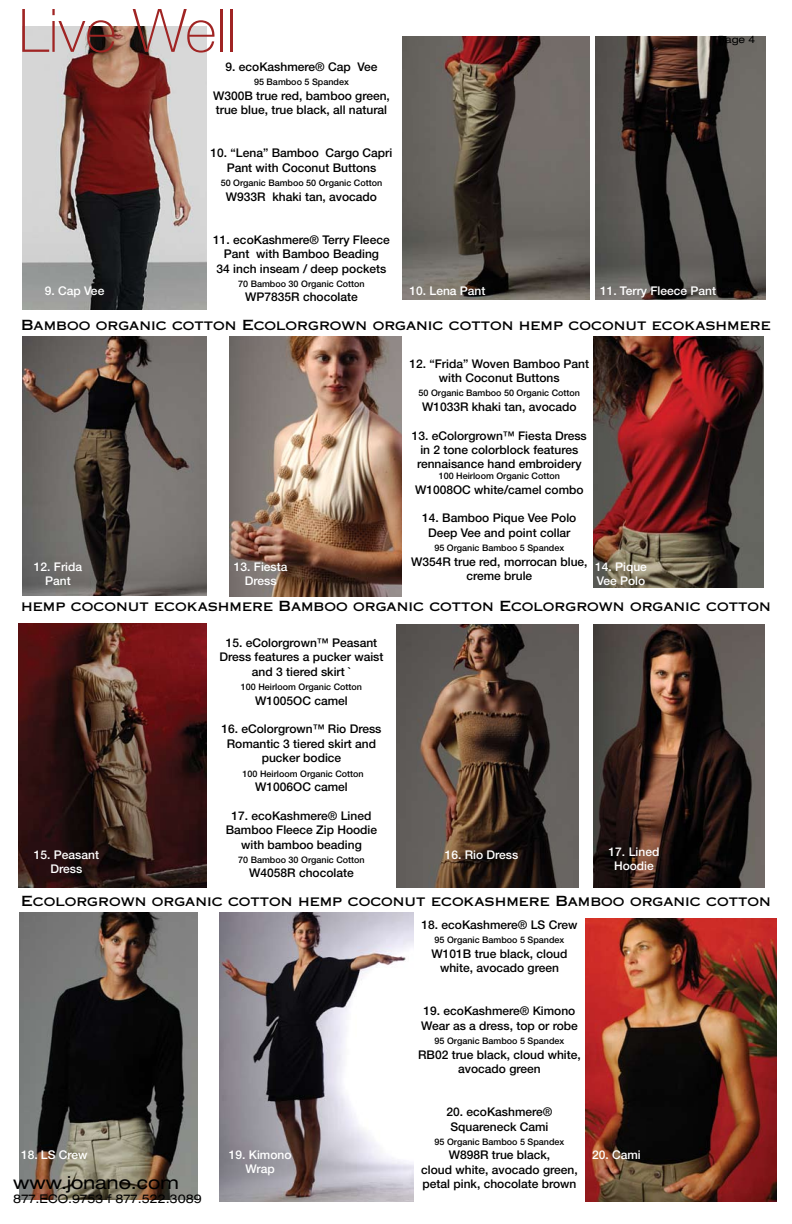
<style>
.page{position:relative;width:792px;height:1224px;background:#fff}
.page>*{position:absolute;margin:0;border:0;box-sizing:border-box;transform-origin:0 0}
.t1{font:100 60px "Helvetica Neue LT Std";color:#a02423}
.t2{font:expanded 18px "Helvetica Neue LT Std";color:#000}
.t3{font:14px "Copperplate Thirty One AB";color:#000}
.t4{font:500 12px/14.4px "Helvetica Neue LT Std";color:#000;text-align:center}
.t5{font:500 12px/14.4px "Helvetica Neue LT Std";color:#fff;text-align:center}
.t6{font:expanded 12px "Helvetica Neue LT Std";color:#000}
.t7{font:expanded 10px "Helvetica Neue LT Std";color:#000}
.t8{font:500 9px "Helvetica Neue LT Std";color:#000}
</style>
<div class="page">
<img style="left:596px;top:36px;width:170px;height:264px">
<img style="left:18px;top:623px;width:189px;height:265px">
<img style="left:219px;top:912px;width:195px;height:290px">
<img style="left:22px;top:26px;width:185px;height:284px">
<img style="left:20px;top:912px;width:178px;height:288px">
<img style="left:402px;top:36px;width:188px;height:264px">
<img style="left:585px;top:918px;width:191px;height:283px">
<img style="left:594px;top:336px;width:170px;height:252px">
<img style="left:230px;top:336px;width:172px;height:260px">
<img style="left:22px;top:336px;width:185px;height:260px">
<img style="left:396px;top:624px;width:183px;height:264px">
<img style="left:594px;top:624px;width:171px;height:264px">
<h1 class="t1" style="left:18px;top:-4px;width:220px">Live Well</h1>
<p class="t7" style="left:718px;top:34px;width:39px">Page 4</p>
<p class="t4" style="left:226px;top:59px;width:153px">9. ecoKashmere® Cap Vee</p>
<p class="t8" style="left:254px;top:77px;width:96px">95 Bamboo 5 Spandex</p>
<p class="t4" style="left:213px;top:88px;width:178px;text-align:left">W300B true red, bamboo green, true blue, true black, all natural</p>
<p class="t4" style="left:211px;top:146px;width:183px">10. “Lena” Bamboo Cargo Capri<br>Pant with Coconut Buttons</p>
<p class="t8" style="left:221px;top:178px;width:163px">50 Organic Bamboo 50 Organic Cotton</p>
<p class="t4" style="left:226px;top:189px;width:153px">W933R khaki tan, avocado</p>
<p class="t4" style="left:213px;top:232px;width:178px">11. ecoKashmere® Terry Fleece<br>Pant with Bamboo Beading<br>34 inch inseam / deep pockets</p>
<p class="t8" style="left:238px;top:278px;width:128px">70 Bamboo 30 Organic Cotton</p>
<p class="t4" style="left:245px;top:290px;width:114px">WP7835R chocolate</p>
<p class="t5" style="left:45px;top:283px;width:61px">9. Cap Vee</p>
<p class="t5" style="left:409px;top:283px;width:78px">10. Lena Pant</p>
<p class="t5" style="left:600px;top:283px;width:118px">11. Terry Fleece Pant</p>
<p class="t3" style="left:21px;top:317px;width:751px">Bamboo organic cotton Ecolorgrown organic cotton hemp coconut ecokashmere</p>
<p class="t4" style="left:410px;top:356px;width:181px">12. “Frida” Woven Bamboo Pant with Coconut Buttons</p>
<p class="t8" style="left:419px;top:388px;width:163px">50 Organic Bamboo 50 Organic Cotton</p>
<p class="t4" style="left:422px;top:399px;width:156px">W1033R khaki tan, avocado</p>
<p class="t4" style="left:412px;top:428px;width:177px">13. eColorgrown™ Fiesta Dress in 2 tone colorblock features rennaisance hand embroidery</p>
<p class="t8" style="left:439px;top:471px;width:123px">100 Heirloom Organic Cotton</p>
<p class="t4" style="left:415px;top:482px;width:170px">W1008OC white/camel combo</p>
<p class="t4" style="left:422px;top:511px;width:156px">14. Bamboo Pique Vee Polo<br>Deep Vee and point collar</p>
<p class="t8" style="left:434px;top:543px;width:131px">95 Organic Bamboo 5 Spandex</p>
<p class="t4" style="left:411px;top:554px;width:178px">W354R true red, morrocan blue, creme brule</p>
<p class="t5" style="left:34px;top:559px;width:50px">12. Frida<br>Pant</p>
<p class="t5" style="left:234px;top:559px;width:55px">13. Fiesta<br>Dress</p>
<p class="t5" style="left:595px;top:559px;width:53px;text-align:left">14. Pique<br>Vee Polo</p>
<p class="t3" style="left:21px;top:598px;width:751px">hemp coconut ecokashmere Bamboo organic cotton Ecolorgrown organic cotton</p>
<p class="t4" style="left:219px;top:635px;width:166px">15. eColorgrown™ Peasant<br>Dress features a pucker waist and 3 tiered skirt `</p>
<p class="t8" style="left:241px;top:682px;width:123px">100 Heirloom Organic Cotton</p>
<p class="t4" style="left:255px;top:693px;width:94px">W1005OC camel</p>
<p class="t4" style="left:222px;top:722px;width:161px">16. eColorgrown™ Rio Dress<br>Romantic 3 tiered skirt and pucker bodice</p>
<p class="t8" style="left:243px;top:768px;width:123px">100 Heirloom Organic Cotton</p>
<p class="t4" style="left:255px;top:779px;width:94px">W1006OC camel</p>
<p class="t4" style="left:226px;top:808px;width:153px">17. ecoKashmere® Lined<br>Bamboo Fleece Zip Hoodie with bamboo beading</p>
<p class="t8" style="left:238px;top:854px;width:128px">70 Bamboo 30 Organic Cotton</p>
<p class="t4" style="left:249px;top:866px;width:106px">W4058R chocolate</p>
<p class="t5" style="left:34px;top:847px;width:67px">15. Peasant<br>Dress</p>
<p class="t5" style="left:445px;top:847px;width:75px">16. Rio Dress</p>
<p class="t5" style="left:609px;top:844px;width:52px">17. Lined<br>Hoodie</p>
<p class="t3" style="left:21px;top:893px;width:751px">Ecolorgrown organic cotton hemp coconut ecokashmere Bamboo organic cotton</p>
<p class="t4" style="left:422px;top:917px;width:157px">18. ecoKashmere® LS Crew</p>
<p class="t8" style="left:435px;top:935px;width:131px">95 Organic Bamboo 5 Spandex</p>
<p class="t4" style="left:432px;top:946px;width:137px">W101B true black, cloud white, avocado green</p>
<p class="t4" style="left:421px;top:1004px;width:158px;text-align:left">19. ecoKashmere® Kimono<br>Wear as a dress, top or robe</p>
<p class="t8" style="left:435px;top:1036px;width:131px">95 Organic Bamboo 5 Spandex</p>
<p class="t4" style="left:418px;top:1047px;width:164px">RB02 true black, cloud white, avocado green</p>
<p class="t4" style="left:447px;top:1105px;width:107px">20. ecoKashmere®<br>Squareneck Cami</p>
<p class="t8" style="left:435px;top:1136px;width:131px">95 Organic Bamboo 5 Spandex</p>
<p class="t4" style="left:421px;top:1148px;width:158px">W898R true black,<br>cloud white, avocado green, petal pink, chocolate brown</p>
<p class="t5" style="left:21px;top:1147px;width:68px">18. LS Crew</p>
<p class="t5" style="left:592px;top:1147px;width:50px">20. Cami</p>
<p class="t5" style="left:229px;top:1147px;width:64px">19. Kimono<br>Wrap</p>
<h2 class="t2" style="left:13px;top:1172px;width:167px">www.jonano.com</h2>
<p class="t6" style="left:13px;top:1192px;width:190px">877.ECO.9753 f 877.522.3089</p>
</div>
